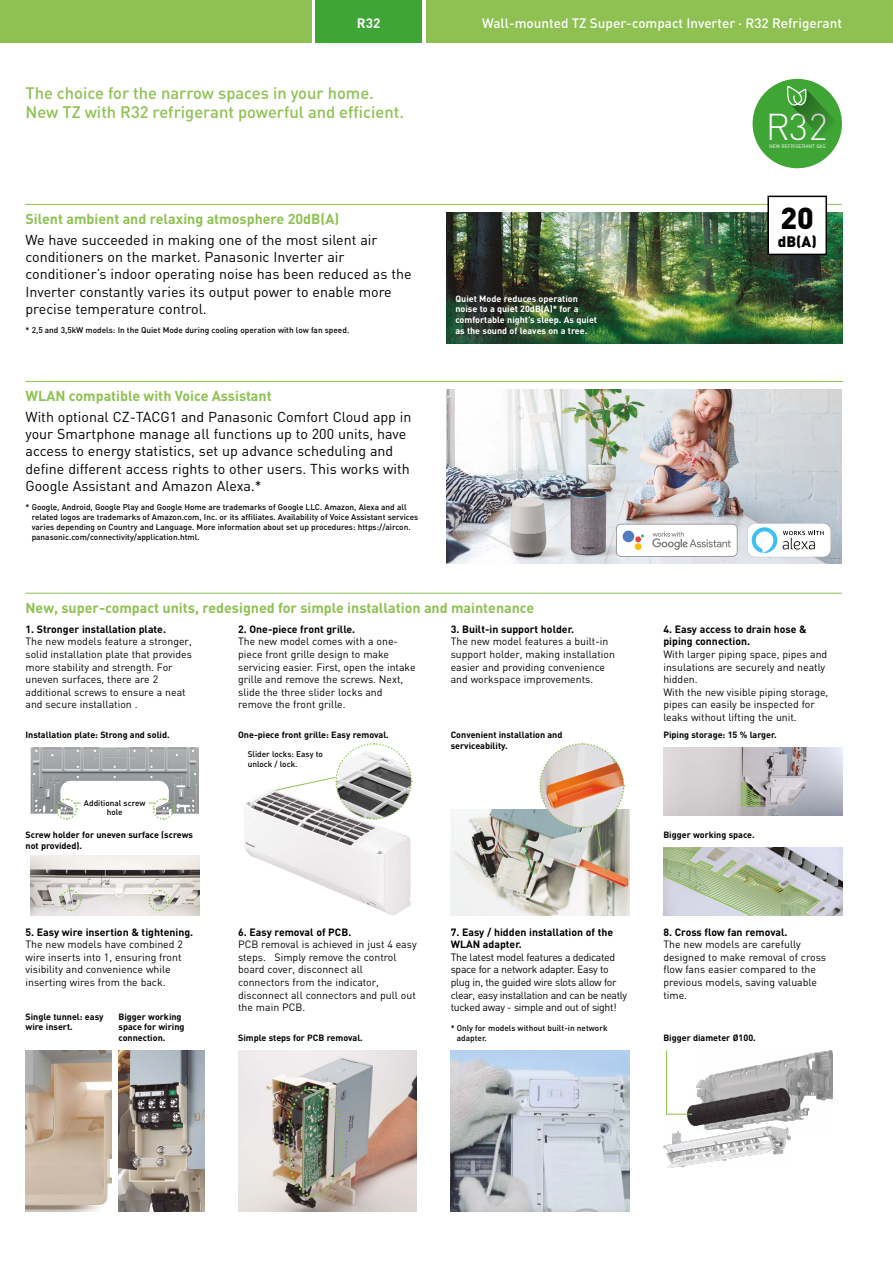
<style>
.page{position:relative;width:893px;height:1263px;background:#fff}
.page>*{position:absolute;margin:0;border:0;box-sizing:border-box;transform-origin:0 0}
.t1{font:300 36.9px "DIN";color:#fff}
.t2{font:900 30px "DIN";color:#000}
.t3{font:500 16.5px/19.8px "DIN";color:#8ec152}
.t4{font:900 15px "DIN";color:#000}
.t5{font:14.25px/17.1px "DIN";color:#000}
.t6{font:700 14.25px "DIN";color:#8ec152}
.t7{font:500 13.5px "DIN";color:#fff}
.t8{font:700 13.5px "DIN";color:#fff}
.t9{font:10.5px/12.6px "DIN";color:#000}
.t10{font:700 10.5px/12.6px "DIN";color:#000}
.t11{font:10.5px/12.6px "DIN";letter-spacing:-.03em;color:#000}
.t12{font:700 9px/10.8px "DIN";color:#000}
.t13{font:700 9px/10.8px "DIN";color:#fff}
.t14{font:500 8.25px/9.9px "DIN";color:#000}
.t15{font:5.1px "DIN";color:#fff}
</style>
<div class="page">
<div style="left:426px;top:0;width:467px;height:43px;background:#8ec152"></div>
<div style="left:0;top:0;width:311px;height:43px;background:#8ec152"></div>
<div style="left:316px;top:0;width:106px;height:43px;background:#3fa535"></div>
<div style="left:753px;top:79px;width:89px;height:89px;background:#3fa535;border-radius:50%"></div>
<svg style="left:787px;top:86px;width:52px;height:49px"></svg>
<img style="left:447px;top:389px;width:395px;height:175px">
<svg style="left:747px;top:523px;width:84px;height:34px"></svg>
<svg style="left:616px;top:524px;width:121px;height:33px"></svg>
<div style="left:635px;top:543px;width:6px;height:7px;background:#fabd08;border-radius:50%"></div>
<div style="left:623px;top:531px;width:11px;height:11px;background:#517bbd;border-radius:50%"></div>
<hr style="left:26px;top:204px;width:816px;height:1px;background:#8ec152">
<hr style="left:26px;top:381px;width:817px;height:1px;background:#8ec152">
<hr style="left:26px;top:593px;width:816px;height:1px;background:#8ec152">
<img style="left:447px;top:212px;width:395px;height:131px">
<div style="left:768px;top:196px;width:58px;height:58px;background:#fff"></div>
<div style="left:767px;top:196px;width:60px;height:59px;border:2px solid #000"></div>
<img style="left:451px;top:1050px;width:178px;height:162px">
<img style="left:30px;top:856px;width:169px;height:59px">
<svg style="left:59px;top:889px;width:23px;height:23px"></svg>
<svg style="left:147px;top:889px;width:23px;height:23px"></svg>
<img style="left:30px;top:747px;width:169px;height:67px">
<svg style="left:55px;top:797px;width:26px;height:23px"></svg>
<svg style="left:149px;top:797px;width:26px;height:23px"></svg>
<img style="left:244px;top:790px;width:167px;height:125px">
<svg style="left:275px;top:743px;width:138px;height:77px"></svg>
<img style="left:451px;top:809px;width:178px;height:106px">
<img style="left:539px;top:743px;width:86px;height:131px">
<img style="left:238px;top:1050px;width:179px;height:162px">
<img style="left:284px;top:1085px;width:59px;height:114px">
<img style="left:663px;top:747px;width:180px;height:68px">
<svg style="left:741px;top:782px;width:19px;height:24px"></svg>
<img style="left:827px;top:847px;width:16px;height:68px">
<svg style="left:663px;top:847px;width:164px;height:68px;background:#b6c0ae"></svg>
<img style="left:26px;top:1050px;width:85px;height:162px">
<img style="left:119px;top:1050px;width:85px;height:162px">
<img style="left:696px;top:1050px;width:136px;height:77px">
<img style="left:663px;top:1127px;width:128px;height:40px">
<img style="left:688px;top:1089px;width:102px;height:37px">
<svg style="left:666px;top:1050px;width:26px;height:65px"></svg>
<p class="t8" style="left:357px;top:15px;width:25px">R32</p>
<p class="t7" style="left:482px;top:15px;width:361px">Wall-mounted TZ Super-compact Inverter · R32 Refrigerant</p>
<h3 class="t3" style="left:26px;top:82px;width:380px">The choice for the narrow spaces in your home.<br>New TZ with R32 refrigerant powerful and efficient.</h3>
<h3 class="t6" style="left:26px;top:209px;width:315px">Silent ambient and relaxing atmosphere 20dB(A)</h3>
<p class="t5" style="left:26px;top:231px;width:388px">We have succeeded in making one of the most silent air conditioners on the market. Panasonic Inverter air conditioner’s indoor operating noise has been reduced as the Inverter constantly varies its output power to enable more precise temperature control.</p>
<p class="t14" style="left:26px;top:325px;width:325px">* 2,5 and 3,5kW models: In the Quiet Mode during cooling operation with low fan speed.</p>
<h3 class="t6" style="left:26px;top:386px;width:248px">WLAN compatible with Voice Assistant</h3>
<p class="t5" style="left:26px;top:408px;width:388px">With optional CZ-TACG1 and Panasonic Comfort Cloud app in your Smartphone manage all functions up to 200 units, have access to energy statistics, set up advance scheduling and define different access rights to other users. This works with Google Assistant and Amazon Alexa.*</p>
<p class="t14" style="left:32px;top:502px;width:388px;text-indent:-6px">* Google, Android, Google Play and Google Home are trademarks of Google LLC. Amazon, Alexa and all related logos are trademarks of Amazon.com, Inc. or its affiliates. Availability of Voice Assistant services varies depending on Country and Language. More information about set up procedures: https://aircon. panasonic.com/connectivity/application.html.</p>
<p class="t13" style="left:455px;top:292px;width:143px">Quiet Mode reduces operation noise to a quiet 20dB(A)* for a comfortable night’s sleep. As quiet as the sound of leaves on a tree.</p>
<h3 class="t6" style="left:26px;top:598px;width:510px">New, super-compact units, redesigned for simple installation and maintenance</h3>
<p class="t10" style="left:26px;top:622px;width:142px">1. Stronger installation plate.</p>
<p class="t9" style="left:26px;top:635px;width:168px">The new models feature a stronger, solid installation plate that provides more stability and strength. For uneven surfaces, there are 2 additional screws to ensure a neat and secure installation .</p>
<p class="t10" style="left:238px;top:622px;width:119px">2. One-piece front grille.</p>
<p class="t9" style="left:238px;top:635px;width:179px">The new model comes with a one&shy;piece front grille design to make servicing easier. First, open the intake grille and remove the screws. Next, slide the three slider locks and remove the front grille.</p>
<p class="t10" style="left:451px;top:622px;width:125px">3. Built-in support holder.</p>
<p class="t9" style="left:451px;top:635px;width:166px">The new model features a built-in support holder, making installation easier and providing convenience and workspace improvements.</p>
<h1 class="t1" style="left:766px;top:104px;width:64px">R32</h1>
<p class="t15" style="left:769px;top:143px;width:58px">NEW REFRIGERANT GAS</p>
<h2 class="t2" style="left:781px;top:198px;width:35px">20</h2>
<h3 class="t4" style="left:778px;top:231px;width:40px">dB(A)</h3>
<p class="t10" style="left:663px;top:622px;width:145px">4. Easy access to drain hose &amp; piping connection.</p>
<p class="t9" style="left:663px;top:648px;width:167px">With larger piping space, pipes and insulations are securely and neatly hidden.<br>With the new visible piping storage, pipes can easily be inspected for leaks without lifting the unit.</p>
<p class="t12" style="left:26px;top:729px;width:146px">Installation plate: Strong and solid.</p>
<p class="t14" style="left:84px;top:797px;width:63px;text-align:center">Additional screw hole</p>
<p class="t12" style="left:238px;top:729px;width:152px">One-piece front grille: Easy removal.</p>
<p class="t12" style="left:451px;top:729px;width:113px">Convenient installation and serviceability.</p>
<p class="t12" style="left:663px;top:729px;width:115px">Piping storage: 15 % larger.</p>
<p class="t14" style="left:248px;top:749px;width:77px">Slider locks: Easy to unlock / lock.</p>
<p class="t12" style="left:26px;top:829px;width:169px">Screw holder for uneven surface (screws</p>
<p class="t12" style="left:663px;top:829px;width:93px">Bigger working space.</p>
<p class="t12" style="left:26px;top:839px;width:58px">not provided).</p>
<p class="t10" style="left:26px;top:925px;width:169px">5. Easy wire insertion &amp; tightening.</p>
<p class="t9" style="left:26px;top:938px;width:159px">The new models have combined 2 wire inserts into 1, ensuring front visibility and convenience while inserting wires from the back.</p>
<p class="t12" style="left:26px;top:1010px;width:80px">Single tunnel: easy wire insert.</p>
<p class="t12" style="left:119px;top:1010px;width:67px">Bigger working space for wiring connection.</p>
<p class="t10" style="left:451px;top:925px;width:164px">7. Easy / hidden installation of the<br>WLAN adapter.</p>
<p class="t11" style="left:451px;top:950px;width:178px">The latest model features a dedicated space for a network adapter. Easy to plug in, the guided wire slots allow for clear, easy installation and can be neatly tucked away - simple and out of sight!</p>
<p class="t14" style="left:457px;top:1023px;width:152px;text-indent:-6px">* Only for models without built-in network adapter.</p>
<p class="t10" style="left:238px;top:925px;width:115px">6. Easy removal of PCB.</p>
<p class="t9" style="left:238px;top:938px;width:180px">PCB removal is achieved in just 4 easy steps. Simply remove the control board cover, disconnect all connectors from the indicator, disconnect all connectors and pull out the main PCB.</p>
<p class="t10" style="left:663px;top:925px;width:126px">8. Cross flow fan removal.</p>
<p class="t9" style="left:663px;top:938px;width:164px">The new models are carefully designed to make removal of cross flow fans easier compared to the previous models, saving valuable time.</p>
<p class="t12" style="left:238px;top:1032px;width:126px">Simple steps for PCB removal.</p>
<p class="t12" style="left:663px;top:1032px;width:94px">Bigger diameter Ø100.</p>
</div>
